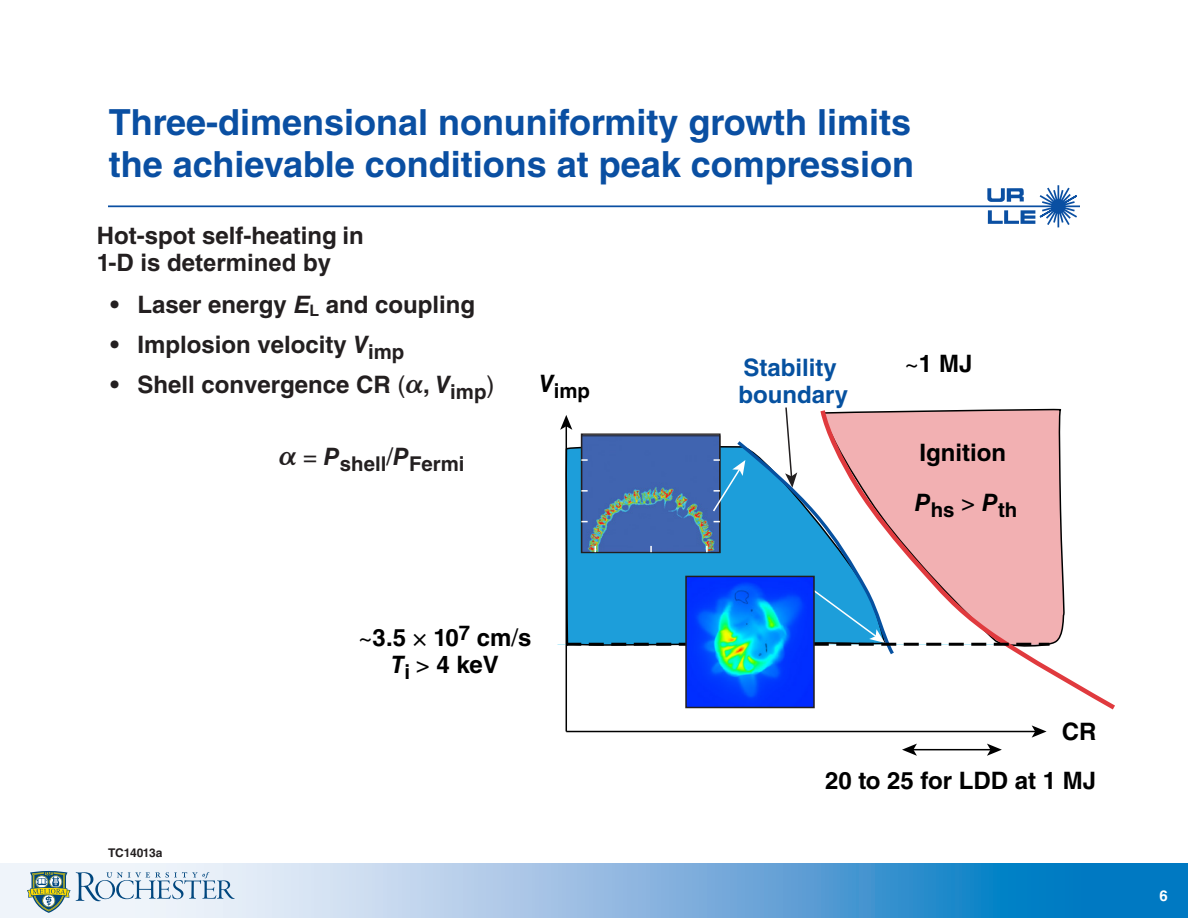
<style>
.page{position:relative;width:1188px;height:918px;background:#fff}
.page>*{position:absolute;margin:0;border:0;box-sizing:border-box;transform-origin:0 0}
.t1{font:700 36px/42px "Helvetica LT Std";color:#0a4fa2}
.t2{font:700 24px/26.4px "Helvetica LT Std";color:#231f20}
.t3{font:700 24px/27px "Helvetica LT Std";color:#000;text-align:center}
.t4{font:700 24px/27px "Helvetica LT Std";color:#0651a0}
.t5{font:700 20.4px "Helvetica LT Std";color:#231f20}
.t6{font:700 20.4px "Helvetica LT Std";color:#000}
.t7{font:700 15px "Helvetica LT Std";color:#fff}
.Fiche{font:700 12px "Helvetica LT Std";color:#231f20}
.s1{font-family:"Arial"}
.s2{font-family:"Arial";font-style:italic}
.s3{font-style:italic}
.s4{font-weight:400}
.s5{font-family:"MM Greek";font-style:italic}
</style>
<div class="page">
<svg style="left:987px;top:185px;width:92px;height:43px"></svg>
<hr style="left:108px;top:205px;width:972px;height:2px;background:#0a4fa2">
<svg style="left:0;top:864px;width:1188px;height:54px"></svg>
<svg style="left:27px;top:871px;width:208px;height:42px"></svg>
<hr style="left:566px;top:731px;width:470px;height:1px;background:#000">
<svg style="left:1032px;top:725px;width:15px;height:13px"></svg>
<hr style="left:566px;top:425px;width:1px;height:307px;background:#000">
<hr style="left:913px;top:749px;width:78px;height:1px;background:#000">
<svg style="left:902px;top:744px;width:15px;height:12px"></svg>
<svg style="left:987px;top:744px;width:15px;height:12px"></svg>
<svg style="left:1020px;top:408px;width:95px;height:302px"></svg>
<svg style="left:560px;top:407px;width:490px;height:248px"></svg>
<img style="left:688px;top:579px;width:124px;height:126px">
<div style="left:685px;top:576px;width:130px;height:132px;border:2px solid #231f20"></div>
<p class="t1" style="left:109px;top:100px;width:807px">Three-dimensional nonuniformity growth limits the achievable conditions at peak compression</p>
<p class="t2" style="left:97px;top:222px;width:268px">Hot-spot self-heating in<br>1-D is de<span class="s1">termined</span> by</p>
<p class="t2" style="left:110px;top:291px;width:366px">• Laser energy <span class="s2">E</span><sub>L</sub> and coupling</p>
<p class="t2" style="left:110px;top:331px;width:296px">• Implosion velocity <span class="s3">V</span><sub>imp</sub></p>
<p class="t2" style="left:110px;top:371px;width:386px">• Shell convergence CR <span class="s4">(</span><span class="s5">a</span>, <span class="s3">V</span><sub>imp</sub><span class="s4">)</span></p>
<p class="t6" style="left:539px;top:379px;width:52px"><sup>V</sup>imp</p>
<p class="t4" style="left:739px;top:354px;width:111px">Stability boundary</p>
<p class="t3" style="left:905px;top:350px;width:69px"><span class="s4">~</span>1 MJ</p>
<p class="t5" style="left:279px;top:451px;width:187px"><sup>a</sup> <sup>=</sup> <sup>P</sup>shell<sup>/</sup><sup>P</sup>Fermi</p>
<p class="t3" style="left:919px;top:439px;width:88px">Ignition</p>
<p class="t6" style="left:915px;top:497px;width:104px"><sup>P</sup>hs <sup>&gt;</sup> <sup>P</sup>th</p>
<p class="Fiche" style="left:108px;top:846px;width:56px">TC14013a</p>
<p class="t3" style="left:359px;top:624px;width:174px"><span class="s4">~</span>3.5 <span class="s4">×</span> 10<sup>7</sup> cm<span class="s4">/</span>s<br><span class="s3">T</span><sub>i</sub> <span class="s4">&gt;</span> 4 keV</p>
<p class="t3" style="left:1062px;top:718px;width:36px">CR</p>
<p class="t3" style="left:825px;top:767px;width:273px">20 to 25 for LDD at 1 MJ</p>
<p class="t7" style="left:1159px;top:887px;width:10px">6</p>
</div>
